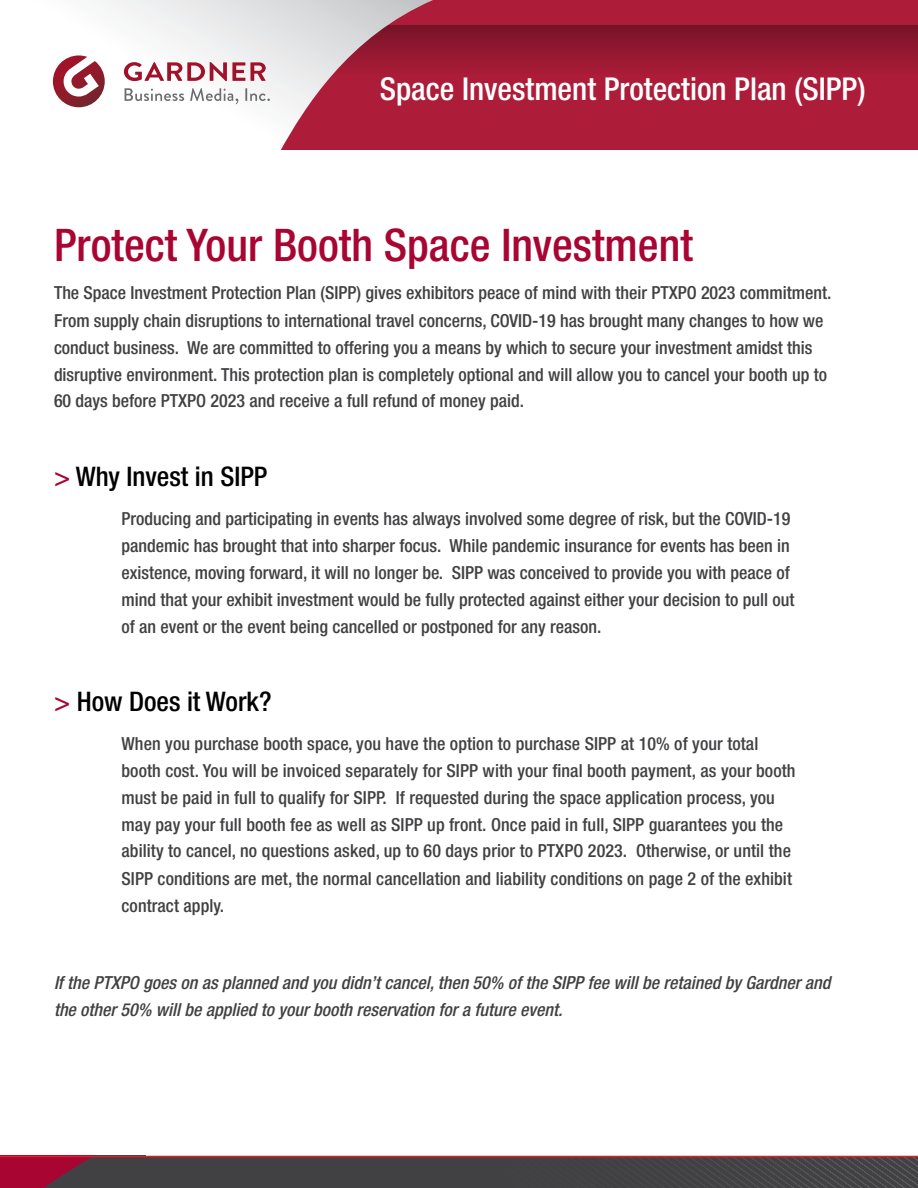
<style>
.page{position:relative;width:918px;height:1188px;background:#fff}
.page>*{position:absolute;margin:0;border:0;box-sizing:border-box;transform-origin:0 0}
.t1{font:500 condensed 45px "Helvetica Neue LT Std";color:#a90533}
.t2{font:500 condensed 31.5px "Helvetica Neue LT Std";color:#fff}
.t3{font:500 condensed 27px "Helvetica Neue LT Std";color:#000}
.t4{font:500 condensed 18px/27px "Helvetica Neue LT Std";color:#414042}
.t5{font:italic 500 condensed 18px/27px "Helvetica Neue LT Std";color:#414042}
.s1{color:#a90533}
</style>
<div class="page">
<div style="left:162px;top:0;width:756px;height:149px;background:#ad1d39"></div>
<div style="left:252px;top:26px;width:666px;height:49px;background:linear-gradient(to bottom,#771428,#aa1c38)"></div>
<svg style="left:52px;top:0;width:381px;height:150px"></svg>
<img style="left:804px;top:1157px;width:114px;height:31px">
<div style="left:0;top:1156px;width:804px;height:32px;background:#414042"></div>
<svg style="left:0;top:1157px;width:146px;height:31px"></svg>
<hr style="left:0;top:1156px;width:918px;height:1px;background:#da2128">
<svg style="left:53px;top:55px;width:52px;height:52px"></svg>
<svg style="left:124px;top:62px;width:142px;height:19px"></svg>
<svg style="left:125px;top:88px;width:145px;height:16px"></svg>
<h2 class="t2" style="left:380px;top:71px;width:487px">Space Investment Protection Plan (SIPP)</h2>
<h1 class="t1" style="left:54px;top:218px;width:640px">Protect Your Booth Space Investment</h1>
<p class="t4" style="left:54px;top:279px;width:779px">The Space Investment Protection Plan (SIPP) gives exhibitors peace of mind with their PTXPO 2023 commitment.<br>From supply chain disruptions to international travel concerns, COVID-19 has brought many changes to how we conduct business. We are committed to offering you a means by which to secure your investment amidst this disruptive environment. This protection plan is completely optional and will allow you to cancel your booth up to 60 days before PTXPO 2023 and receive a full refund of money paid.</p>
<h3 class="t3" style="left:54px;top:460px;width:215px"><span class="s1">&gt;</span> Why Invest in SIPP</h3>
<p class="t4" style="left:122px;top:505px;width:675px">Producing and participating in events has always involved some degree of risk, but the COVID-19 pandemic has brought that into sharper focus. While pandemic insurance for events has been in existence, moving forward, it will no longer be. SIPP was conceived to provide you with peace of mind that your exhibit investment would be fully protected against either your decision to pull out of an event or the event being cancelled or postponed for any reason.</p>
<h3 class="t3" style="left:54px;top:685px;width:219px"><span class="s1">&gt;</span> How Does it Work?</h3>
<p class="t4" style="left:122px;top:730px;width:676px">When you purchase booth space, you have the option to purchase SIPP at 10% of your total booth cost. You will be invoiced separately for SIPP with your final booth payment, as your booth must be paid in full to qualify for SIPP. If requested during the space application process, you may pay your full booth fee as well as SIPP up front. Once paid in full, SIPP guarantees you the ability to cancel, no questions asked, up to 60 days prior to PTXPO 2023. Otherwise, or until the</p>
<p class="t4" style="left:122px;top:865px;width:672px">SIPP conditions are met, the normal cancellation and liability conditions on page 2 of the exhibit contract apply.</p>
<p class="t5" style="left:54px;top:969px;width:778px">If the PTXPO goes on as planned and you didn’t cancel, then 50% of the SIPP fee will be retained by Gardner and the other 50% will be applied to your booth reservation for a future event.</p>
</div>
